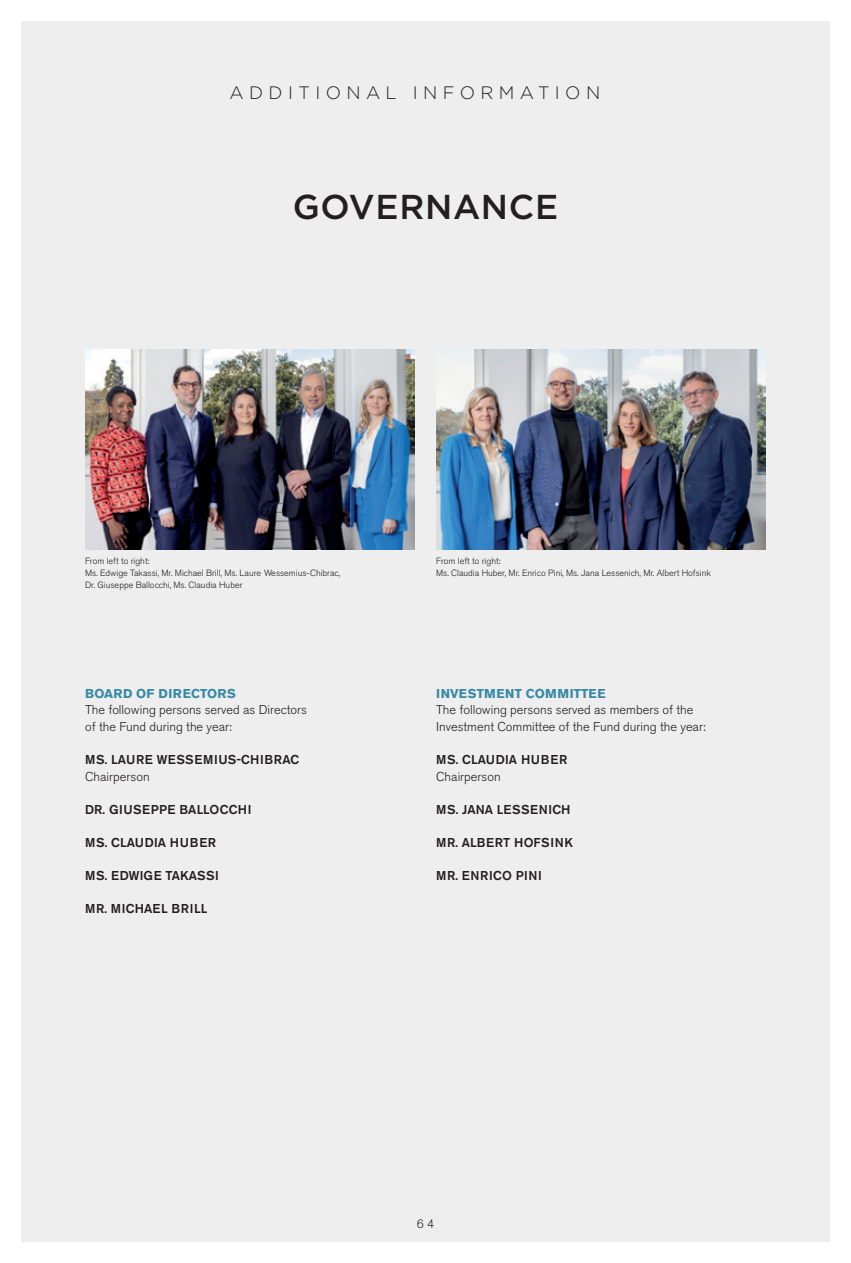
<style>
.page{position:relative;width:851px;height:1263px;background:#fff}
.page>*{position:absolute;margin:0;border:0;box-sizing:border-box;transform-origin:0 0}
.t1{font:500 34.5px "Gotham";letter-spacing:.02em;color:#231f20}
.t2{font:300 18px "Gotham";letter-spacing:.3em;color:#231f20}
.t3{font:300 12.75px/16.5px "Akzidenz Grotesk Pro";color:#231f20}
.t4{font:500 12.75px "Akzidenz Grotesk Pro";letter-spacing:.05em;color:#231f20}
.t5{font:500 12.75px "Akzidenz Grotesk Pro";letter-spacing:.03em;color:#231f20}
.t6{font:700 12.75px "Akzidenz Grotesk Pro";letter-spacing:.01em;color:#3789a6}
.t7{font:700 12.75px "Akzidenz Grotesk Pro";letter-spacing:.03em;color:#3789a6}
.t8{font:300 12px "Akzidenz Grotesk Pro";color:#231f20}
.t9{font:300 9px/12px "Akzidenz Grotesk Pro";color:#231f20}
</style>
<div class="page">
<div style="left:21px;top:21px;width:808px;height:1221px;background:#eeeeef"></div>
<img style="left:85px;top:350px;width:330px;height:200px">
<img style="left:436px;top:350px;width:329px;height:200px">
<h2 class="t2" style="left:229px;top:82px;width:372px">ADDITIONAL INFORMATION</h2>
<h1 class="t1" style="left:293px;top:184px;width:267px">GOVERNANCE</h1>
<p class="t9" style="left:85px;top:555px;width:257px">From left to right:<br>Ms. Edwige Takassi, Mr. Michael Brill, Ms. Laure Wessemius-Chibrac,<br>Dr. Giuseppe Ballocchi, Ms. Claudia Huber</p>
<p class="t9" style="left:436px;top:555px;width:276px">From left to right:<br>Ms. Claudia Huber, Mr. Enrico Pini, Ms. Jana Lessenich, Mr. Albert Hofsink</p>
<h3 class="t7" style="left:85px;top:685px;width:152px">BOARD OF DIRECTORS</h3>
<h3 class="t3" style="left:85px;top:702px;width:223px">The following persons served as Directors of the Fund during the year:</h3>
<h3 class="t4" style="left:85px;top:751px;width:215px">MS. LAURE WESSEMIUS-CHIBRAC</h3>
<h3 class="t3" style="left:85px;top:768px;width:66px">Chairperson</h3>
<h3 class="t5" style="left:85px;top:801px;width:168px">DR. GIUSEPPE BALLOCCHI</h3>
<h3 class="t4" style="left:85px;top:834px;width:132px">MS. CLAUDIA HUBER</h3>
<h3 class="t5" style="left:85px;top:867px;width:135px">MS. EDWIGE TAKASSI</h3>
<h3 class="t4" style="left:85px;top:900px;width:124px">MR. MICHAEL BRILL</h3>
<h3 class="t6" style="left:436px;top:685px;width:171px">INVESTMENT COMMITTEE</h3>
<h3 class="t3" style="left:436px;top:702px;width:271px">The following persons served as members of the<br>Investment Committee of the Fund during the year:</h3>
<h3 class="t4" style="left:436px;top:751px;width:132px">MS. CLAUDIA HUBER</h3>
<h3 class="t3" style="left:436px;top:768px;width:66px">Chairperson</h3>
<h3 class="t5" style="left:436px;top:801px;width:136px">MS. JANA LESSENICH</h3>
<h3 class="t5" style="left:436px;top:834px;width:138px">MR. ALBERT HOFSINK</h3>
<h3 class="t4" style="left:436px;top:867px;width:107px">MR. ENRICO PINI</h3>
<h3 class="t8" style="left:416px;top:1216px;width:19px">6 4</h3>
</div>
